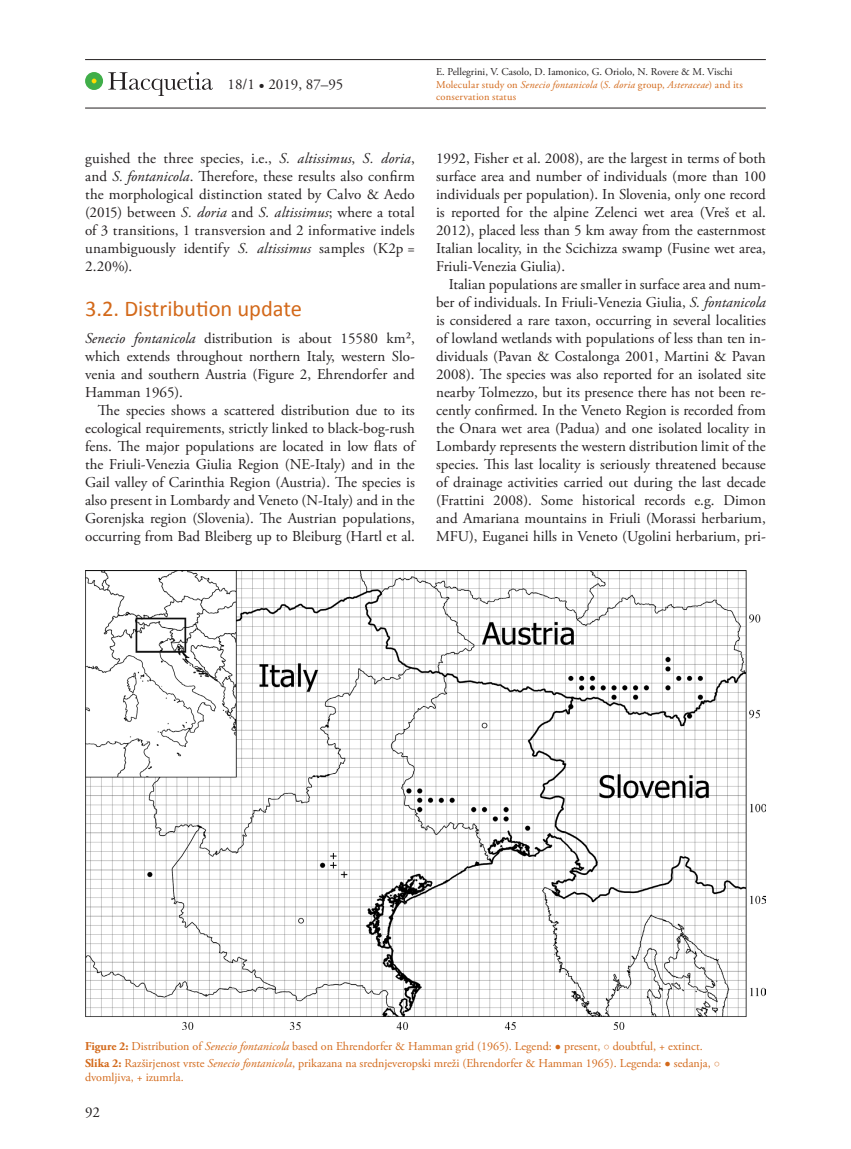
<style>
.page{position:relative;width:851px;height:1149px;background:#fff}
.page>*{position:absolute;margin:0;border:0;box-sizing:border-box;transform-origin:0 0}
._4_Naslov_2{font:22.5px "Calibri";color:#d3691a}
._5b_besedilo_z_odmik{font:15px/18px "Adobe Garamond Pro";color:#231f20;text-align:justify}
._5a_besedilo_brez_od{font:15px/18px "Adobe Garamond Pro";color:#231f20;text-align:justify}
._6_tekst_k_slikam{font:12px/14.4px "Adobe Garamond Pro";color:#d3691a}
.t1{font:10.5px/12.6px "Adobe Garamond Pro";color:#231f20}
.s1{color:#d3691a}
.s2{font-style:italic;color:#d3691a}
.s3{font-style:italic}
.s4{font-weight:700}
.s5{font-family:"Times New Roman";font-size:10.5px}
</style>
<div class="page">
<hr style="left:85px;top:59px;width:680px;height:1px;background:#231f20">
<hr style="left:85px;top:108px;width:680px;height:1px;background:#231f20">
<svg style="left:108px;top:72px;width:105px;height:24px"></svg>
<div style="left:85px;top:72px;width:18px;height:18px;background:#40ae49;border-radius:50%"></div>
<svg style="left:92px;top:79px;width:4px;height:4px"></svg>
<img style="left:85px;top:570px;width:680px;height:459px">
<p class="_5b_besedilo_z_odmik" style="left:227px;top:76px;width:117px">18/1 • 2019, 87–95</p>
<p class="t1" style="left:436px;top:66px;width:308px">E. Pellegrini, V. Casolo, D. Iamonico, G. Oriolo, N. Rovere &amp; M. Vischi<br><span class="s1">Molecular study on</span> <span class="s2">Senecio fontanicola</span> <span class="s1">(</span><span class="s2">S. doria</span> <span class="s1">group,</span> <span class="s2">Asteraceae</span><span class="s1">) and its conservation status</span></p>
<p class="_5b_besedilo_z_odmik" style="left:85px;top:149px;width:331px">guished the three species, i.e., <span class="s3">S. altissimus</span>, <span class="s3">S. doria</span>, and <span class="s3">S. fontanicola</span>. Therefore, these results also confirm the morphological distinction stated by Calvo &amp; Aedo (2015) between <span class="s3">S. doria</span> and <span class="s3">S. altissimus</span>; where a total of 3 transitions, 1 transversion and 2 informative indels unambiguously identify <span class="s3">S. altissimus</span> samples (K2p = 2.20%).</p>
<p class="_4_Naslov_2" style="left:85px;top:294px;width:218px">3.2. Distribution update</p>
<p class="_5a_besedilo_brez_od" style="left:85px;top:329px;width:331px"><span class="s3">Senecio fontanicola</span> distribution is about 15580 km², which extends throughout northern Italy, western Slo&shy;venia and southern Austria (Figure 2, Ehrendorfer and Hamman 1965).</p>
<p class="_5b_besedilo_z_odmik" style="left:85px;top:401px;width:331px;text-indent:13px">The species shows a scattered distribution due to its ecological requirements, strictly linked to black-bog-rush fens. The major populations are located in low flats of the Friuli-Venezia Giulia Region (NE-Italy) and in the Gail valley of Carinthia Region (Austria). The species is also present in Lombardy and Veneto (N-Italy) and in the Gorenjska region (Slovenia). The Austrian populations, occurring from Bad Bleiberg up to Bleiburg (Hartl et al.</p>
<p class="_5b_besedilo_z_odmik" style="left:436px;top:149px;width:331px">1992, Fisher et al. 2008), are the largest in terms of both surface area and number of individuals (more than 100 individuals per population). In Slovenia, only one record is reported for the alpine Zelenci wet area (Vreš et al.<br>2012), placed less than 5 km away from the easternmost Italian locality, in the Scichizza swamp (Fusine wet area, Friuli-Venezia Giulia).</p>
<p class="_5b_besedilo_z_odmik" style="left:436px;top:275px;width:331px;text-indent:13px">Italian populations are smaller in surface area and num&shy;ber of individuals. In Friuli-Venezia Giulia, <span class="s3">S. fontanicola </span>is considered a rare taxon, occurring in several localities of lowland wetlands with populations of less than ten in&shy;dividuals (Pavan &amp; Costalonga 2001, Martini &amp; Pavan 2008). The species was also reported for an isolated site nearby Tolmezzo, but its presence there has not been re&shy;cently confirmed. In the Veneto Region is recorded from the Onara wet area (Padua) and one isolated locality in Lombardy represents the western distribution limit of the species. This last locality is seriously threatened because of drainage activities carried out during the last decade (Frattini 2008). Some historical records e.g. Dimon and Amariana mountains in Friuli (Morassi herbarium, MFU), Euganei hills in Veneto (Ugolini herbarium, pri-</p>
<p class="_6_tekst_k_slikam" style="left:85px;top:1039px;width:619px"><span class="s4">Figure 2:</span> Distribution of <span class="s3">Senecio fontanicola</span> based on Ehrendorfer &amp; Hamman grid (1965). Legend: <span class="s5">●</span> present, <span class="s5">○</span> doubtful, + extinct.</p>
<p class="_6_tekst_k_slikam" style="left:85px;top:1055px;width:636px"><span class="s4">Slika 2:</span> Razširjenost vrste <span class="s3">Senecio fontanicola</span>, prikazana na srednjeveropski mreži (Ehrendorfer &amp; Hamman 1965). Legenda: <span class="s5">●</span> sedanja, <span class="s5">○ </span>dvomljiva, + izumrla.</p>
<p class="_5b_besedilo_z_odmik" style="left:85px;top:1103px;width:16px">92</p>
</div>
